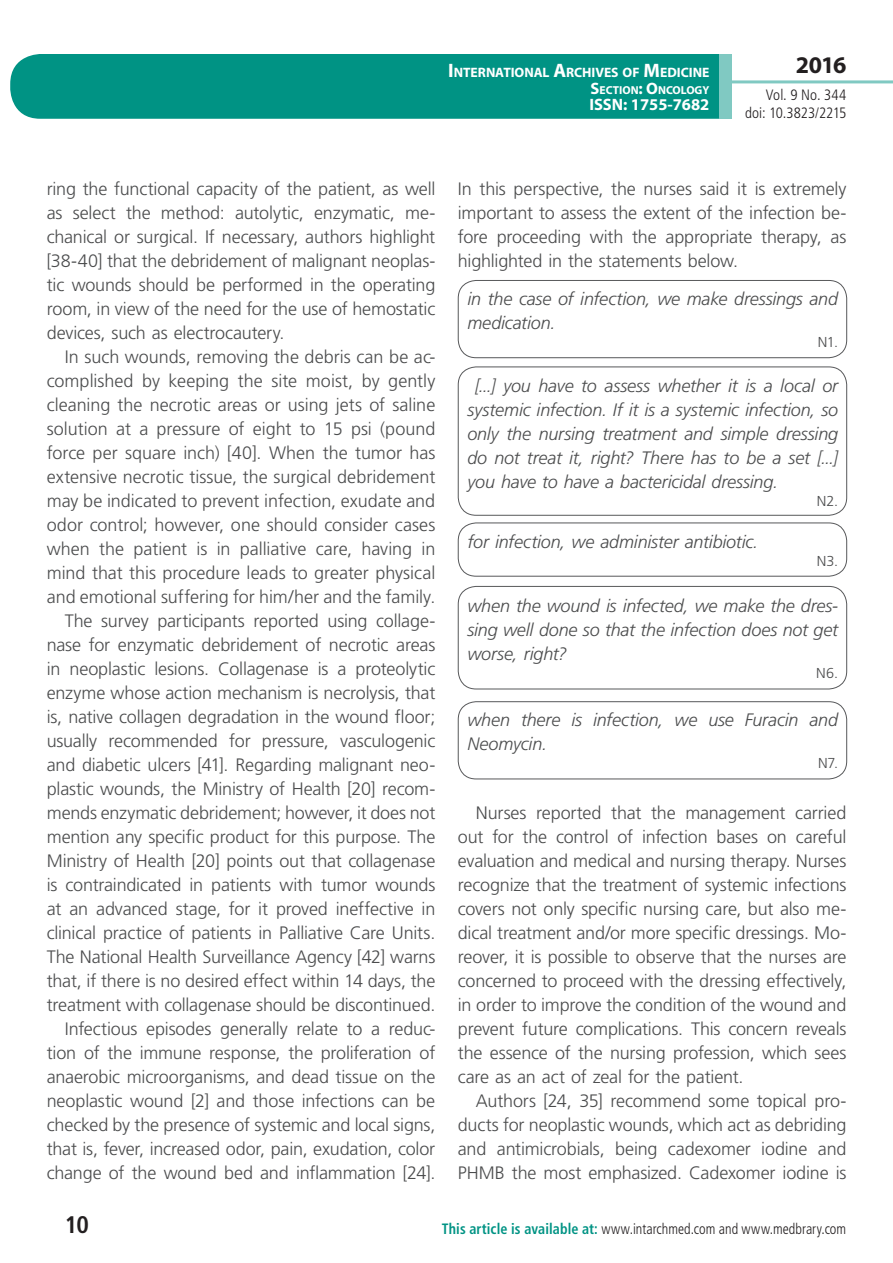
<style>
.page{position:relative;width:893px;height:1263px;background:#fff}
.page>*{position:absolute;margin:0;border:0;box-sizing:border-box;transform-origin:0 0}
.t1{font:700 24px "Myriad Pro";color:#231f20}
.t2{font:700 condensed 24px "Frutiger LT Std";color:#231f20}
.t3{font:300 18px/24px "Frutiger LT Std";letter-spacing:-.01em;color:#4b4c4d;text-align:justify}
.t4{font:italic 300 18px/24px "Frutiger LT Std";letter-spacing:-.01em;color:#4b4c4d}
.t5{font:700 16.5px "Myriad Pro";color:#fff}
.t6{font:300 condensed 15px "Frutiger LT Std";letter-spacing:.005em;color:#231f20;scale:.94 1}
.t7{font:300 condensed 15px/18px "Frutiger LT Std";letter-spacing:.005em;color:#231f20;text-align:right}
.t8{font:300 14.4px "Frutiger LT Std";color:#4b4c4d}
.t9{font:700 13.65px "Myriad Pro";letter-spacing:-.005em;color:#fff}
.t10{font:700 11.55px "Myriad Pro";color:#fff}
.s1{font-size:19.5px}
.s2{font-size:16.5px}
.s3{font-weight:700;color:#009384}
</style>
<div class="page">
<div style="left:10px;top:54px;width:775px;height:65px;background:#009384;border-radius:30px"></div>
<div style="left:732px;top:0;width:161px;height:157px;background:#fff"></div>
<hr style="left:730px;top:80px;width:163px;height:3px;background:#80c9c2">
<div style="left:719px;top:54px;width:13px;height:65px;background:#80c9c2"></div>
<div style="left:458px;top:280px;width:389px;height:78px;border:1px solid #57585a;border-radius:18px"></div>
<div style="left:458px;top:366px;width:389px;height:150px;border:1px solid #57585a;border-radius:18px"></div>
<div style="left:458px;top:522px;width:389px;height:54px;border:1px solid #57585a;border-radius:18px"></div>
<div style="left:458px;top:586px;width:389px;height:103px;border:1px solid #57585a;border-radius:18px"></div>
<div style="left:458px;top:701px;width:389px;height:78px;border:1px solid #57585a;border-radius:18px"></div>
<p class="t9" style="left:448px;top:64px;width:263px"><span class="s1">I</span>NTERNATIONAL <span class="s1">A</span>RCHIVES OF <span class="s1">M</span>EDICINE</p>
<p class="t10" style="left:591px;top:82px;width:120px"><span class="s2">S</span>ECTION<span class="s2">: O</span>NCOLOGY</p>
<p class="t5" style="left:589px;top:94px;width:122px">ISSN: 1755-7682</p>
<h1 class="t1" style="left:796px;top:49px;width:52px">2016</h1>
<p class="t7" style="left:745px;top:86px;width:103px">Vol. 9 No. 344 doi: 10.3823/2215</p>
<p class="t3" style="left:47px;top:177px;width:390px">ring the functional capacity of the patient, as well as select the method: autolytic, enzymatic, me&shy;chanical or surgical. If necessary, authors highlight [38-40] that the debridement of malignant neoplas&shy;tic wounds should be performed in the operating room, in view of the need for the use of hemostatic devices, such as electrocautery.</p>
<p class="t3" style="left:47px;top:345px;width:390px;text-align:right">In such wounds, removing the debris can be ac&shy;complished by keeping the site moist, by gently cleaning the necrotic areas or using jets of saline solution at a pressure of eight to 15 psi (pound force per square inch) [40]. When the tumor has extensive necrotic tissue, the surgical debridement may be indicated to prevent infection, exudate and odor control; however, one should consider cases when the patient is in palliative care, having in mind that this procedure leads to greater physical and emotional suffering for him/her and the family.<br>The survey participants reported using collage&shy;nase for enzymatic debridement of necrotic areas in neoplastic lesions. Collagenase is a proteolytic enzyme whose action mechanism is necrolysis, that is, native collagen degradation in the wound floor; usually recommended for pressure, vasculogenic and diabetic ulcers [41]. Regarding malignant neo&shy;plastic wounds, the Ministry of Health [20] recom&shy;mends enzymatic debridement; however, it does not mention any specific product for this purpose. The Ministry of Health [20] points out that collagenase is contraindicated in patients with tumor wounds at an advanced stage, for it proved ineffective in clinical practice of patients in Palliative Care Units.<br>The National Health Surveillance Agency [42] warns that, if there is no desired effect within 14 days, the treatment with collagenase should be discontinued.<br>Infectious episodes generally relate to a reduc&shy;tion of the immune response, the proliferation of anaerobic microorganisms, and dead tissue on the neoplastic wound [2] and those infections can be checked by the presence of systemic and local signs, that is, fever, increased odor, pain, exudation, color change of the wound bed and inflammation [24].</p>
<p class="t3" style="left:458px;top:177px;width:390px">In this perspective, the nurses said it is extremely important to assess the extent of the infection be&shy;fore proceeding with the appropriate therapy, as highlighted in the statements below.</p>
<p class="t4" style="left:467px;top:287px;width:372px">in the case of infection, we make dressings and medication.</p>
<p class="t8" style="left:818px;top:334px;width:22px">N1.</p>
<p class="t4" style="left:467px;top:374px;width:372px;text-align:justify;text-indent:8px">[...] you have to assess whether it is a local or systemic infection. If it is a systemic infection, so only the nursing treatment and simple dressing do not treat it, right? There has to be a set [...] you have to have a bactericidal dressing.</p>
<p class="t8" style="left:817px;top:493px;width:23px">N2.</p>
<p class="t4" style="left:467px;top:530px;width:292px">for infection, we administer antibiotic.</p>
<p class="t8" style="left:817px;top:552px;width:23px">N3.</p>
<p class="t4" style="left:467px;top:594px;width:372px;text-align:justify">when the wound is infected, we make the dres&shy;sing well done so that the infection does not get worse, right?</p>
<p class="t8" style="left:816px;top:665px;width:23px">N6.</p>
<p class="t4" style="left:467px;top:708px;width:372px">when there is infection, we use Furacin and<br>Neomycin.</p>
<p class="t8" style="left:818px;top:755px;width:22px">N7.</p>
<p class="t3" style="left:458px;top:801px;width:390px;text-indent:18px">Nurses reported that the management carried out for the control of infection bases on careful evaluation and medical and nursing therapy. Nurses recognize that the treatment of systemic infections covers not only specific nursing care, but also me&shy;dical treatment and/or more specific dressings. Mo&shy;reover, it is possible to observe that the nurses are concerned to proceed with the dressing effectively, in order to improve the condition of the wound and prevent future complications. This concern reveals the essence of the nursing profession, which sees care as an act of zeal for the patient.</p>
<p class="t3" style="left:458px;top:1089px;width:390px;text-indent:18px">Authors [24, 35] recommend some topical pro&shy;ducts for neoplastic wounds, which act as debriding and antimicrobials, being cadexomer iodine and PHMB the most emphasized. Cadexomer iodine is</p>
<h1 class="t2" style="left:65px;top:1210px;width:26px">10</h1>
<p class="t6" style="left:442px;top:1220px;width:432px"><span class="s3">This article is available at:</span> www.intarchmed.com and www.medbrary.com</p>
</div>
